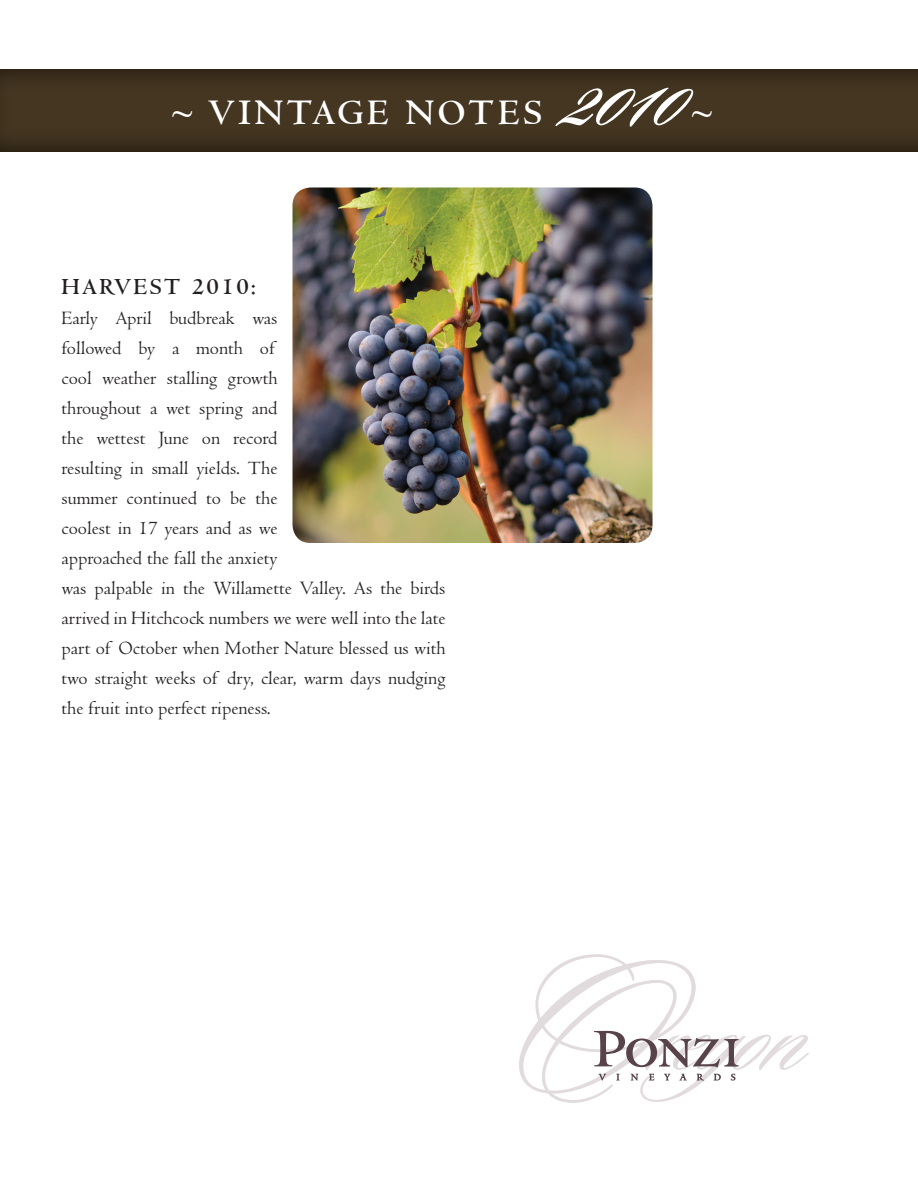
<style>
.page{position:relative;width:918px;height:1188px;background:#fff}
.page>*{position:absolute;margin:0;border:0;box-sizing:border-box;transform-origin:0 0}
.t1{font:120px "Sloop Script One";color:#fff}
.t2{font:700 37.5px "Centaur";letter-spacing:.1em;color:#fff}
.title_vintage{font:700 24px "Centaur";letter-spacing:.1em;color:#231f20}
.paragraph_vintage{font:19.5px/30px "Centaur";color:#231f20}
</style>
<div class="page">
<img style="left:519px;top:954px;width:177px;height:149px">
<img style="left:640px;top:1081px;width:64px;height:21px">
<img style="left:771px;top:1035px;width:38px;height:35px">
<img style="left:739px;top:1035px;width:32px;height:35px">
<svg style="left:594px;top:1031px;width:145px;height:50px"></svg>
<div style="left:0;top:66px;width:918px;height:86px;background:#231f20;opacity:.75"></div>
<img style="left:292px;top:188px;width:360px;height:355px">
<p class="t2" style="left:170px;top:90px;width:374px">~ VINTAGE NOTES</p>
<p class="t1" style="left:571px;top:28px;width:121px">2010</p>
<p class="t2" style="left:690px;top:90px;width:27px">~</p>
<p class="title_vintage" style="left:62px;top:272px;width:196px">HARVEST 2010:</p>
<p class="paragraph_vintage" style="left:62px;top:303px;width:386px">Early April budbreak was<br>followed by a month of<br>cool weather stalling growth<br>throughout a wet spring and<br>the wettest June on record<br>resulting in small yields. The<br>summer continued to be the<br>coolest in 17 years and as we<br>approached the fall the anxiety<br>was palpable in the Willamette Valley. As the birds arrived in Hitchcock numbers we were well into the late part of October when Mother Nature blessed us with two straight weeks of dry, clear, warm days nudging the fruit into perfect ripeness.</p>
</div>
